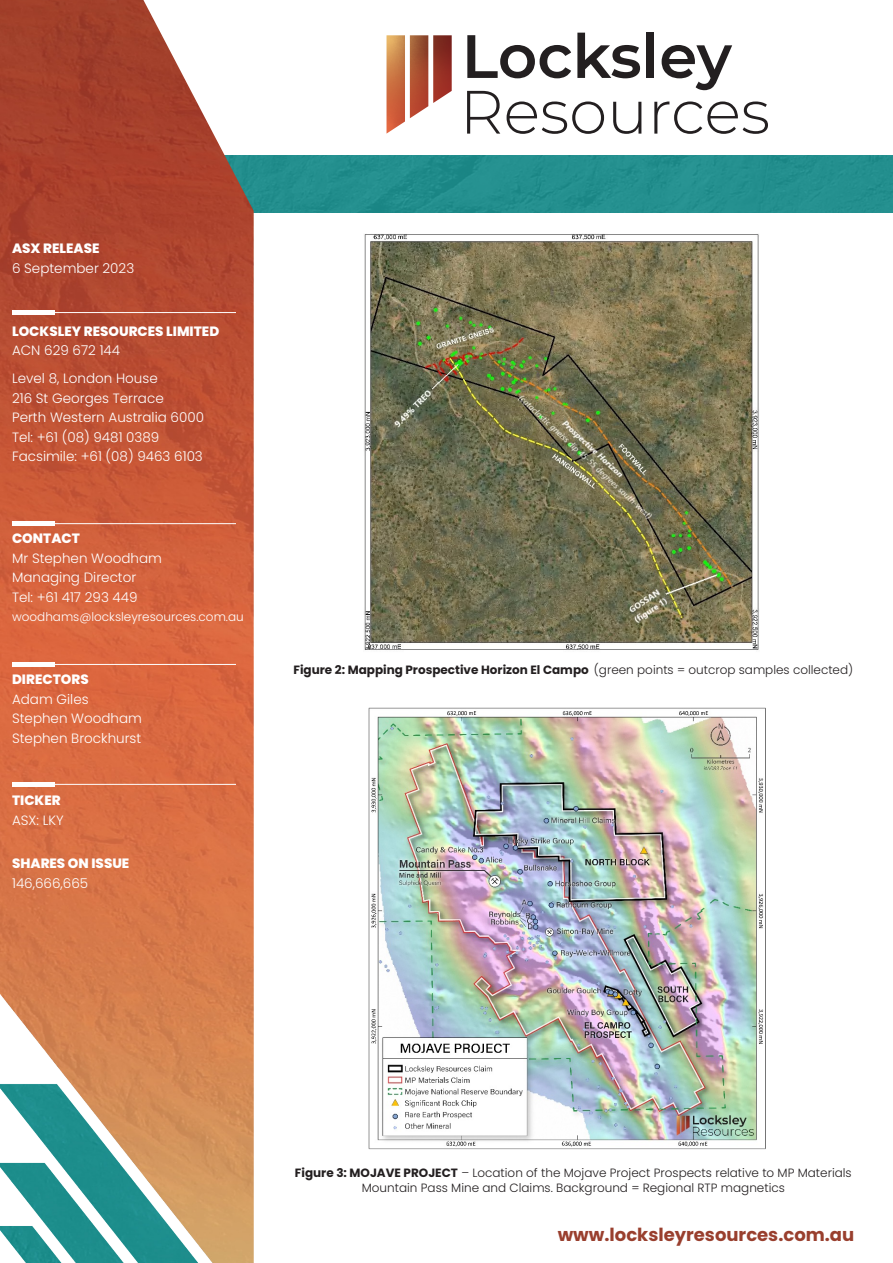
<style>
.page{position:relative;width:893px;height:1263px;background:#fff}
.page>*{position:absolute;margin:0;border:0;box-sizing:border-box;transform-origin:0 0}
.t1{font:700 18px "Poppins";color:#993f2e}
.t2{font:300 13.5px/19.5px "Poppins";color:#fff}
.t3{font:800 13.5px "Poppins";color:#fff}
.t4{font:300 12px/15px "Poppins";color:#231f20;text-align:center}
.t5{font:700 12px "Poppins";color:#231f20}
.t6{font:300 12px "Poppins";color:#fff}
.s1{font-weight:300}
.s2{font-weight:700}
</style>
<div class="page">
<div style="left:182px;top:156px;width:710px;height:57px;background:#238f8e"></div>
<svg style="left:467px;top:35px;width:104px;height:43px"></svg>
<svg style="left:577px;top:33px;width:63px;height:45px"></svg>
<div style="left:647px;top:33px;width:7px;height:45px;background:#231f20"></div>
<svg style="left:662px;top:45px;width:70px;height:45px"></svg>
<svg style="left:467px;top:91px;width:33px;height:43px"></svg>
<svg style="left:507px;top:101px;width:97px;height:33px"></svg>
<svg style="left:613px;top:102px;width:28px;height:32px"></svg>
<svg style="left:654px;top:101px;width:114px;height:33px"></svg>
<svg style="left:386px;top:35px;width:66px;height:99px"></svg>
<img style="left:0;top:0;width:254px;height:1263px">
<div style="left:12px;top:310px;width:43px;height:5px;background:#fff"></div>
<hr style="left:55px;top:312px;width:181px;height:1px;background:#fff">
<div style="left:12px;top:521px;width:43px;height:5px;background:#fff"></div>
<hr style="left:55px;top:523px;width:181px;height:1px;background:#fff">
<hr style="left:12px;top:662px;width:43px;height:4px;background:#fff">
<hr style="left:55px;top:664px;width:181px;height:1px;background:#fff">
<hr style="left:12px;top:782px;width:43px;height:4px;background:#fff">
<hr style="left:55px;top:784px;width:181px;height:1px;background:#fff">
<img style="left:368px;top:707px;width:398px;height:443px">
<img style="left:364px;top:234px;width:395px;height:416px">
<p class="t3" style="left:12px;top:241px;width:89px">ASX RELEASE</p>
<p class="t2" style="left:12px;top:258px;width:124px">6 September 2023</p>
<p class="t3" style="left:12px;top:323px;width:209px">LOCKSLEY RESOURCES LIMITED</p>
<p class="t2" style="left:12px;top:341px;width:110px">ACN 629 672 144</p>
<p class="t2" style="left:12px;top:369px;width:147px">Level 8, London House</p>
<p class="t2" style="left:12px;top:388px;width:153px">216 St Georges Terrace</p>
<p class="t2" style="left:12px;top:408px;width:193px">Perth Western Australia 6000<br>Tel: +61 (08) 9481 0389<br>Facsimile: +61 (08) 9463 6103</p>
<p class="t3" style="left:12px;top:531px;width:69px">CONTACT</p>
<p class="t2" style="left:12px;top:548px;width:151px">Mr Stephen Woodham</p>
<p class="t2" style="left:12px;top:568px;width:126px">Managing Director</p>
<p class="t2" style="left:12px;top:587px;width:127px">Tel: +61 417 293 449</p>
<p class="t6" style="left:12px;top:610px;width:233px">woodhams@locksleyresources.com.au</p>
<p class="t3" style="left:12px;top:672px;width:78px">DIRECTORS</p>
<p class="t2" style="left:12px;top:689px;width:78px">Adam Giles</p>
<p class="t2" style="left:12px;top:709px;width:132px">Stephen Woodham</p>
<p class="t2" style="left:12px;top:728px;width:131px">Stephen Brockhurst</p>
<p class="t3" style="left:12px;top:793px;width:50px">TICKER</p>
<p class="t2" style="left:12px;top:810px;width:53px">ASX: LKY</p>
<p class="t3" style="left:12px;top:856px;width:119px">SHARES ON ISSUE</p>
<p class="t2" style="left:12px;top:873px;width:78px">146,666,665</p>
<p class="t5" style="left:293px;top:663px;width:561px">Figure 2: Mapping Prospective Horizon El Campo <span class="s1">(green points = outcrop samples collected)</span></p>
<p class="t4" style="left:295px;top:1165px;width:558px"><span class="s2">Figure 3: MOJAVE PROJECT</span> – Location of the Mojave Project Prospects relative to MP Materials<br>Mountain Pass Mine and Claims. Background = Regional RTP magnetics</p>
<p class="t1" style="left:558px;top:1224px;width:298px">www.locksleyresources.com.au</p>
</div>
